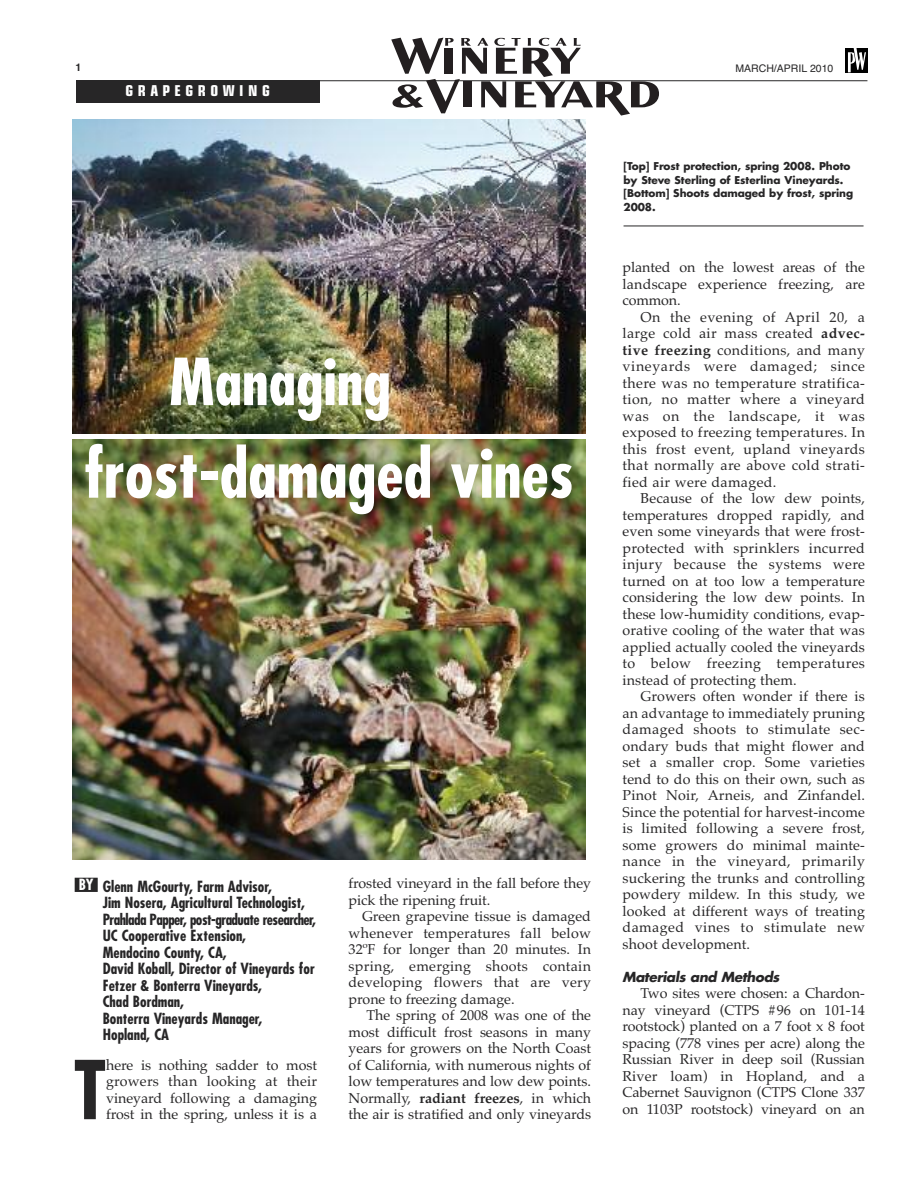
<style>
.page{position:relative;width:918px;height:1188px;background:#fff}
.page>*{position:absolute;margin:0;border:0;box-sizing:border-box;transform-origin:0 0}
.t1{font:700 condensed 78.75px "Futura";color:#272627}
.t2{font:700 condensed 66px "Futura";color:#fff}
.t3{font:700 condensed 63px "Futura";color:#fff}
.t4{font:700 condensed 15px/16.5px "Futura";color:#272627}
.t5{font:700 condensed 15px "Eurostile";letter-spacing:.3em;color:#fff}
.t6{font:14.25px/16.5px "Palatino";color:#272627;text-align:justify}
.t7{font:italic 700 13.5px "Futura";letter-spacing:-.025em;color:#272627}
.t8{font:700 10.5px/13.5px "Futura";letter-spacing:-.005em;color:#272627}
.t9{font:10.5px "Helvetica";color:#272627}
.t10{font:10.5px "Helvetica Bold TT";color:#272627}
.s1{color:#fff}
.s2{font-weight:700}
</style>
<div class="page">
<div style="left:75px;top:878px;width:23px;height:14px;background:#272627"></div>
<img style="left:73px;top:119px;width:513px;height:314px">
<img style="left:73px;top:439px;width:513px;height:421px">
<hr style="left:624px;top:226px;width:240px;height:1px;background:#272627">
<div style="left:845px;top:48px;width:23px;height:24px;background:#000"></div>
<svg style="left:848px;top:48px;width:18px;height:24px"></svg>
<hr style="left:77px;top:80px;width:790px;height:1px;background:#272627">
<div style="left:76px;top:81px;width:244px;height:22px;background:#272627"></div>
<svg style="left:391px;top:38px;width:268px;height:78px"></svg>
<p class="t10" style="left:75px;top:62px;width:7px">1</p>
<p class="t9" style="left:736px;top:62px;width:99px">MARCH/APRIL 2010</p>
<p class="t5" style="left:125px;top:86px;width:146px">GRAPEGROWING</p>
<h3 class="t3" style="left:169px;top:354px;width:223px">Managing</h3>
<h2 class="t2" style="left:84px;top:444px;width:491px">frost-damaged vines</h2>
<p class="t4" style="left:103px;top:880px;width:215px;text-indent:-24px"><span class="s1">BY</span> Glenn McGourty, Farm Advisor,<br>Jim Nosera, Agricultural Technologist,<br>Prahlada Papper, post-graduate researcher,<br>UC Cooperative Extension,<br>Mendocino County, CA,<br>David Koball, Director of Vineyards for<br>Fetzer &amp; Bonterra Vineyards,<br>Chad Bordman,<br>Bonterra Vineyards Manager,<br>Hopland, CA</p>
<h1 class="t1" style="left:74px;top:1056px;width:34px">T</h1>
<p class="t6" style="left:106px;top:1057px;width:212px">here is nothing sadder to most growers than looking at their vineyard following a damaging frost in the spring, unless it is a</p>
<p class="t6" style="left:349px;top:875px;width:244px">frosted vineyard in the fall before they pick the ripening fruit.</p>
<p class="t6" style="left:349px;top:908px;width:244px;text-indent:13px">Green grapevine tissue is damaged whenever temperatures fall below 32ºF for longer than 20 minutes. In spring, emerging shoots contain developing flowers that are very prone to freezing damage.</p>
<p class="t6" style="left:349px;top:1007px;width:244px;text-indent:18px">The spring of 2008 was one of the most difficult frost seasons in many years for growers on the North Coast of California, with numerous nights of low temperatures and low dew points.<br>Normally, <span class="s2">radiant freezes</span>, in which the air is stratified and only vineyards</p>
<p class="t8" style="left:624px;top:160px;width:231px">[Top] Frost protection, spring 2008. Photo by Steve Sterling of Esterlina Vineyards. [Bottom] Shoots damaged by frost, spring 2008.</p>
<p class="t6" style="left:623px;top:259px;width:244px">planted on the lowest areas of the landscape experience freezing, are common.</p>
<p class="t6" style="left:623px;top:309px;width:244px;text-indent:18px">On the evening of April 20, a large cold air mass created <span class="s2">advec&shy;tive freezing</span> conditions, and many vineyards were damaged; since there was no temperature stratifica&shy;tion, no matter where a vineyard was on the landscape, it was exposed to freezing temperatures. In this frost event, upland vineyards that normally are above cold strati&shy;fied air were damaged.</p>
<p class="t6" style="left:623px;top:490px;width:244px;text-indent:18px">Because of the low dew points, temperatures dropped rapidly, and even some vineyards that were frost&shy;protected with sprinklers incurred injury because the systems were turned on at too low a temperature considering the low dew points. In these low-humidity conditions, evap&shy;orative cooling of the water that was applied actually cooled the vineyards to below freezing temperatures instead of protecting them.</p>
<p class="t6" style="left:623px;top:688px;width:244px;text-indent:18px">Growers often wonder if there is an advantage to immediately pruning damaged shoots to stimulate sec&shy;ondary buds that might flower and set a smaller crop. Some varieties tend to do this on their own, such as Pinot Noir, Arneis, and Zinfandel.<br>Since the potential for harvest-income is limited following a severe frost, some growers do minimal mainte&shy;nance in the vineyard, primarily suckering the trunks and controlling powdery mildew. In this study, we looked at different ways of treating damaged vines to stimulate new shoot development.</p>
<p class="t7" style="left:623px;top:971px;width:159px">Materials and Methods</p>
<p class="t6" style="left:623px;top:985px;width:244px;text-indent:18px">Two sites were chosen: a Chardon&shy;nay vineyard (CTPS #96 on 101-14 rootstock) planted on a 7 foot x 8 foot spacing (778 vines per acre) along the Russian River in deep soil (Russian River loam) in Hopland, and a Cabernet Sauvignon (CTPS Clone 337 on 1103P rootstock) vineyard on an</p>
</div>
